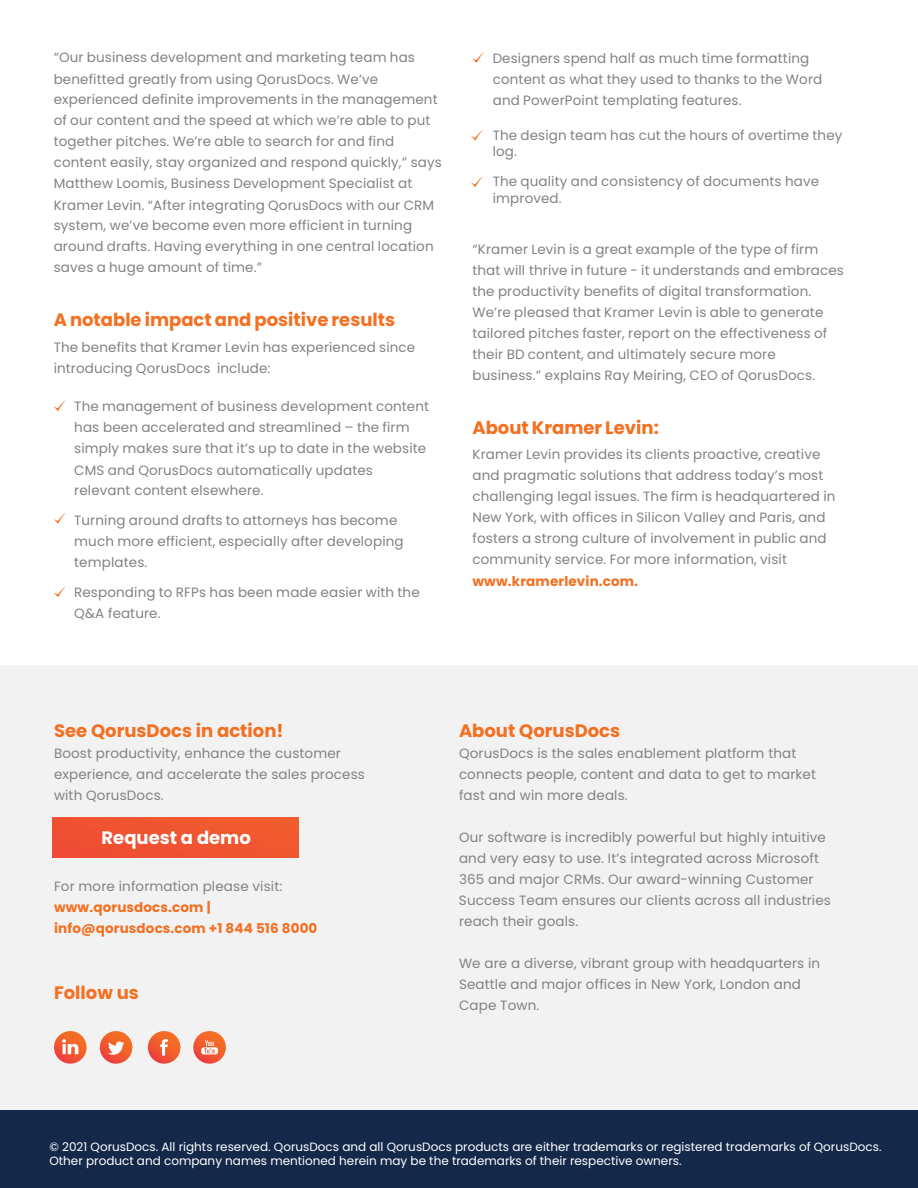
<style>
.page{position:relative;width:918px;height:1188px;background:#fff}
.page>*{position:absolute;margin:0;border:0;box-sizing:border-box;transform-origin:0 0}
.t1{font:700 18px "Poppins";color:#f37021}
.t2{font:700 18px "Poppins";color:#fff}
.t3{font:13.5px/21px "Poppins";letter-spacing:.01em;color:#828282}
.t4{font:700 13.5px/21px "Poppins";letter-spacing:.01em;color:#f37021}
.t5{font:12px/14.4px "Poppins";color:#fff}
.s1{font-style:inherit}
.s2{font-weight:700;color:#f37021}
.s3{font-weight:400;color:#828282}
</style>
<div class="page">
<div style="left:0;top:1110px;width:918px;height:78px;background:#14284a"></div>
<div style="left:0;top:665px;width:918px;height:445px;background:#f2f2f2"></div>
<div style="left:52px;top:818px;width:246px;height:40px;background:#f05431"></div>
<svg style="left:148px;top:1031px;width:32px;height:33px"></svg>
<svg style="left:160px;top:1039px;width:8px;height:17px"></svg>
<svg style="left:54px;top:1031px;width:33px;height:33px"></svg>
<svg style="left:62px;top:1039px;width:16px;height:15px"></svg>
<svg style="left:100px;top:1031px;width:32px;height:33px"></svg>
<svg style="left:193px;top:1031px;width:33px;height:33px"></svg>
<svg style="left:54px;top:401px;width:11px;height:10px"></svg>
<svg style="left:54px;top:513px;width:11px;height:11px"></svg>
<svg style="left:54px;top:587px;width:11px;height:10px"></svg>
<svg style="left:472px;top:52px;width:12px;height:11px"></svg>
<svg style="left:471px;top:130px;width:12px;height:11px"></svg>
<svg style="left:471px;top:177px;width:12px;height:10px"></svg>
<p class="t3" style="left:54px;top:47px;width:390px">“Our business development and marketing team has benefitted greatly from using <span class="s1">QorusDocs</span>. We’ve experienced definite improvements in the management of our content and the speed at which we’re able to put together pitches. We’re able to search for and find content easily, stay organized and respond quickly,” says Matthew Loomis, Business Development Specialist at Kramer Levin. “After integrating QorusDocs with our CRM system, we’ve become even more efficient in turning around drafts. Having everything in one central location saves a huge amount of time.”</p>
<p class="t1" style="left:54px;top:309px;width:343px">A notable impact and positive results</p>
<p class="t3" style="left:54px;top:336px;width:363px;line-height:21.6px">The benefits that Kramer Levin has experienced since introducing QorusDocs include:</p>
<p class="t3" style="left:74px;top:396px;width:356px">The management of business development content has been accelerated and streamlined – the firm simply makes sure that it’s up to date in the website CMS and QorusDocs automatically updates relevant content elsewhere.</p>
<p class="t3" style="left:74px;top:510px;width:331px">Turning around drafts to attorneys has become much more efficient, especially after developing templates.</p>
<p class="t3" style="left:74px;top:582px;width:347px">Responding to RFPs has been made easier with the<br>Q&amp;A feature.</p>
<p class="t3" style="left:493px;top:48px;width:331px">Designers spend half as much time formatting content as what they used to thanks to the Word and PowerPoint templating features.</p>
<p class="t3" style="left:493px;top:127px;width:351px;line-height:16.2px">The design team has cut the hours of overtime they log.</p>
<p class="t3" style="left:493px;top:174px;width:328px;line-height:16.2px">The quality and consistency of documents have improved.</p>
<p class="t3" style="left:472px;top:239px;width:373px">“Kramer Levin is a great example of the type of firm that will thrive in future - it understands and embraces the productivity benefits of digital transformation.<br>We’re pleased that Kramer Levin is able to generate tailored pitches faster, report on the effectiveness of their BD content, and ultimately secure more business.” explains Ray Meiring, CEO of QorusDocs.</p>
<p class="t1" style="left:472px;top:417px;width:188px">About Kramer Levin:</p>
<p class="t3" style="left:472px;top:444px;width:364px">Kramer Levin provides its clients proactive, creative and pragmatic solutions that address today’s most challenging legal issues. The firm is headquartered in New York, with offices in Silicon Valley and Paris, and fosters a strong culture of involvement in public and community service. For more information, visit <span class="s2">www.kramerlevin.com.</span></p>
<p class="t1" style="left:54px;top:721px;width:231px">See QorusDocs in action!</p>
<p class="t3" style="left:54px;top:743px;width:312px">Boost productivity, enhance the customer experience, and accelerate the sales process with QorusDocs.</p>
<p class="t2" style="left:102px;top:827px;width:151px">Request a demo</p>
<p class="t4" style="left:54px;top:876px;width:265px"><span class="s3">For more information please visit: </span>www.qorusdocs.com | info@qorusdocs.com +1 844 516 8000</p>
<p class="t1" style="left:54px;top:982px;width:86px">Follow us</p>
<p class="t1" style="left:459px;top:721px;width:163px">About Qorus<span class="s1">Docs</span></p>
<p class="t3" style="left:459px;top:743px;width:359px">QorusDocs is the sales enablement platform that connects people, content and data to get to market fast and win more deals.</p>
<p class="t3" style="left:459px;top:827px;width:373px">Our software is incredibly powerful but highly intuitive and very easy to use. It’s integrated across Microsoft 365 and major CRMs. Our award-winning Customer Success Team ensures our clients across all industries reach their goals.</p>
<p class="t3" style="left:459px;top:953px;width:363px">We are a diverse, vibrant group with headquarters in<br>Seattle and major offices in New York, London and<br>Cape Town.</p>
<p class="t5" style="left:49px;top:1140px;width:834px">© 2021 QorusDocs. All rights reserved. QorusDocs and all QorusDocs products are either trademarks or registered trademarks of QorusDocs.<br>Other product and company names mentioned herein may be the trademarks of their respective owners.</p>
</div>
